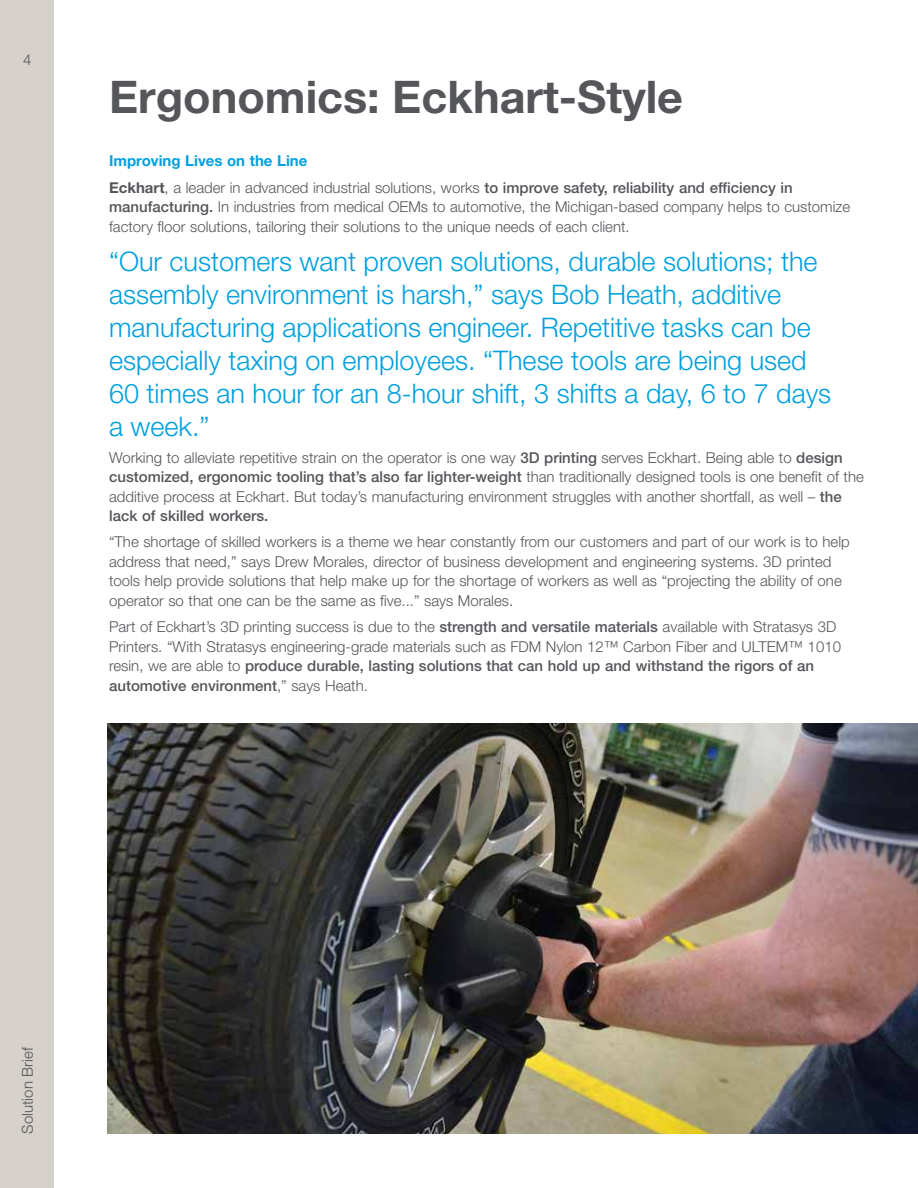
<style>
.page{position:relative;width:918px;height:1188px;background:#fff}
.page>*{position:absolute;margin:0;border:0;box-sizing:border-box;transform-origin:0 0}
.t1{font:700 45px "Helvetica Neue LT Std";color:#54565a}
.t2{font:300 27px/33px "Helvetica Neue LT Std";color:#00a0df}
.t3{font:300 15px/19.5px "Helvetica Neue LT Std";color:#54565a}
.s1{font-weight:700;color:#00a0df}
.s2{font-weight:700}
.s3{font-weight:500}
</style>
<div class="page">
<div style="left:0;top:0;width:54px;height:1188px;background:#d6d1ca"></div>
<img style="left:107px;top:723px;width:811px;height:411px">
<p class="t3" style="left:23px;top:49px;width:10px">4</p>
<h1 class="t1" style="left:109px;top:69px;width:576px">Ergonomics: Eckhart-Style</h1>
<p class="t3" style="left:109px;top:148px;width:685px;line-height:26.2px"><span class="s1">Improving Lives on the Line<br></span><span class="s2">Eckhart</span>, a leader in advanced industrial solutions, works <span class="s3">to improve safety, reliability and efficiency in</span></p>
<p class="t3" style="left:109px;top:197px;width:743px"><span class="s3">manufacturing.</span> In industries from medical OEMs to automotive, the Michigan-based company helps to customize factory floor solutions, tailoring their solutions to the unique needs of each client.</p>
<p class="t2" style="left:109px;top:245px;width:724px">“Our customers want proven solutions, durable solutions; the assembly environment is harsh,” says Bob Heath, additive manufacturing applications engineer. Repetitive tasks can be especially taxing on employees. “These tools are being used 60 times an hour for an 8-hour shift, 3 shifts a day, 6 to 7 days a week.”</p>
<p class="t3" style="left:109px;top:447px;width:756px">Working to alleviate repetitive strain on the operator is one way <span class="s3">3D printing</span> serves Eckhart. Being able to <span class="s3">design customized, ergonomic tooling that’s also far lighter-weight</span> than traditionally designed tools is one benefit of the additive process at Eckhart. But today’s manufacturing environment struggles with another shortfall, as well – <span class="s3">the lack of skilled workers.</span></p>
<p class="t3" style="left:109px;top:532px;width:742px">“The shortage of skilled workers is a theme we hear constantly from our customers and part of our work is to help address that need,” says Drew Morales, director of business development and engineering systems. 3D printed tools help provide solutions that help make up for the shortage of workers as well as “projecting the ability of one operator so that one can be the same as five...” says Morales.</p>
<p class="t3" style="left:109px;top:617px;width:733px">Part of Eckhart’s 3D printing success is due to the <span class="s3">strength and versatile materials</span> available with Stratasys 3D Printers. “With Stratasys engineering-grade materials such as FDM Nylon 12™ Carbon Fiber and ULTEM™ 1010 resin, we are able to <span class="s3">produce durable, lasting solutions that can hold up and withstand the rigors of an automotive environment</span>,” says Heath.</p>
<p class="t3" style="left:17px;top:1134px;width:89px;rotate:-90deg">Solution Brief</p>
</div>
